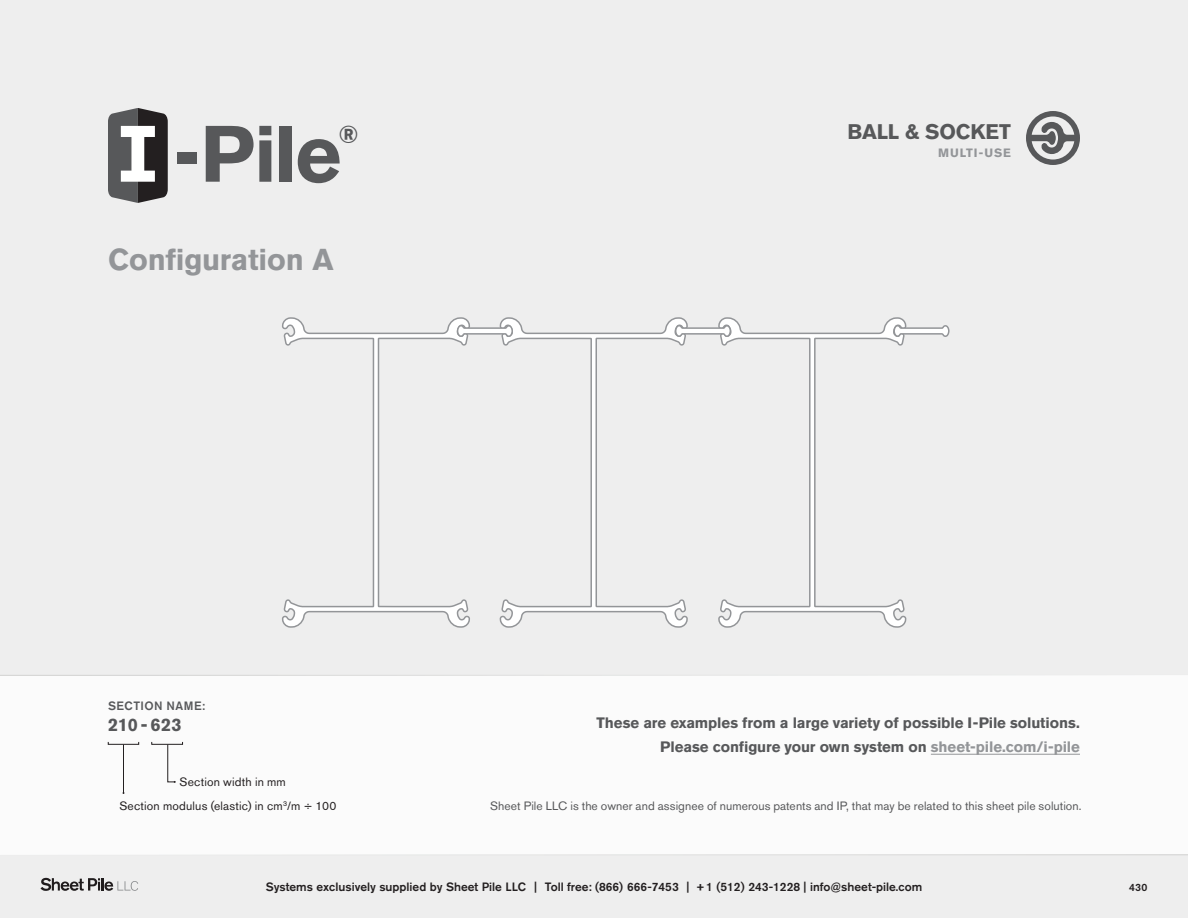
<style>
.page{position:relative;width:1188px;height:918px;background:#eee}
.page>*{position:absolute;margin:0;border:0;box-sizing:border-box;transform-origin:0 0}
.t1{font:700 30px "Akzidenz Grotesk BQ";letter-spacing:-.01em;color:#939598}
.t2{font:700 24.45px "Akzidenz Grotesk BQ";color:#57585a}
.t3{font:700 21px "Akzidenz Grotesk BQ";letter-spacing:-.005em;color:#57585a}
.t4{font:700 18px "Akzidenz Grotesk BQ";letter-spacing:.005em;color:#57585a}
.t5{font:700 15px/24px "Akzidenz Grotesk BQ";letter-spacing:-.005em;color:#57585a;text-align:right}
.t6{font:500 12px "Akzidenz Grotesk BQ";color:#231f20}
.t7{font:12px "Akzidenz Grotesk BQ";letter-spacing:.005em;color:#57585a}
.t8{font:12px/24.5px "Akzidenz Grotesk BQ";letter-spacing:.015em;color:#231f20}
.t9{font:500 12px "Akzidenz Grotesk BQ";letter-spacing:.04em;color:#57585a}
.t10{font:700 12px "Akzidenz Grotesk BQ";letter-spacing:.075em;color:#939598}
.t11{font:500 10.5px "Akzidenz Grotesk BQ";color:#231f20}
.s1{color:#939598}
</style>
<div class="page">
<div style="left:0;top:675px;width:1188px;height:179px;background:#fff"></div>
<svg style="left:40px;top:878px;width:98px;height:13px"></svg>
<hr style="left:0;top:854px;width:1188px;height:1px;background:#fff">
<svg style="left:1026px;top:111px;width:54px;height:54px"></svg>
<div style="left:108px;top:742px;width:31px;height:3px;border:1px solid #231f20"></div>
<div style="left:152px;top:742px;width:31px;height:3px;border:1px solid #231f20"></div>
<hr style="left:123px;top:745px;width:1px;height:48px;background:#231f20">
<svg style="left:167px;top:744px;width:9px;height:39px"></svg>
<svg style="left:108px;top:108px;width:60px;height:95px;background:#737273"></svg>
<div style="left:177px;top:153px;width:20px;height:11px;background:#57585a"></div>
<div style="left:279px;top:126px;width:12px;height:56px;background:#57585a"></div>
<svg style="left:298px;top:139px;width:42px;height:44px"></svg>
<svg style="left:206px;top:126px;width:65px;height:56px"></svg>
<svg style="left:718px;top:317px;width:189px;height:311px"></svg>
<svg style="left:499px;top:317px;width:189px;height:311px"></svg>
<svg style="left:282px;top:317px;width:188px;height:311px"></svg>
<svg style="left:675px;top:323px;width:56px;height:16px"></svg>
<svg style="left:457px;top:323px;width:56px;height:16px"></svg>
<svg style="left:894px;top:323px;width:55px;height:16px"></svg>
<hr style="left:931px;top:754px;width:149px;height:1px;background:#939598">
<h2 class="t2" style="left:339px;top:120px;width:22px">®</h2>
<h1 class="t1" style="left:108px;top:242px;width:227px">Configuration A</h1>
<h3 class="t3" style="left:847px;top:120px;width:165px">BALL &amp; SOCKET</h3>
<p class="t10" style="left:938px;top:146px;width:74px">MULTI-USE</p>
<p class="t9" style="left:108px;top:699px;width:99px">SECTION NAME:</p>
<p class="t4" style="left:108px;top:715px;width:75px">210 - 623</p>
<p class="t8" style="left:119px;top:769px;width:218px;text-indent:60px">Section width in mm<br>Section modulus (elastic) in cm<sup>3</sup>/m ÷ 100</p>
<p class="t5" style="left:597px;top:710px;width:485px">These are examples from a large variety of possible I-Pile solutions.<br>Please configure your own system on <span class="s1">sheet-pile.com/i-pile</span></p>
<p class="t7" style="left:490px;top:799px;width:593px">Sheet Pile LLC is the owner and assignee of numerous patents and IP, that may be related to this sheet pile solution.</p>
<p class="t6" style="left:266px;top:879px;width:658px">Systems exclusively supplied by Sheet Pile LLC | Toll free: (866) 666-7453 | + 1 (512) 243-1228 | info@sheet-pile.com</p>
<p class="t11" style="left:1129px;top:881px;width:20px">430</p>
</div>
